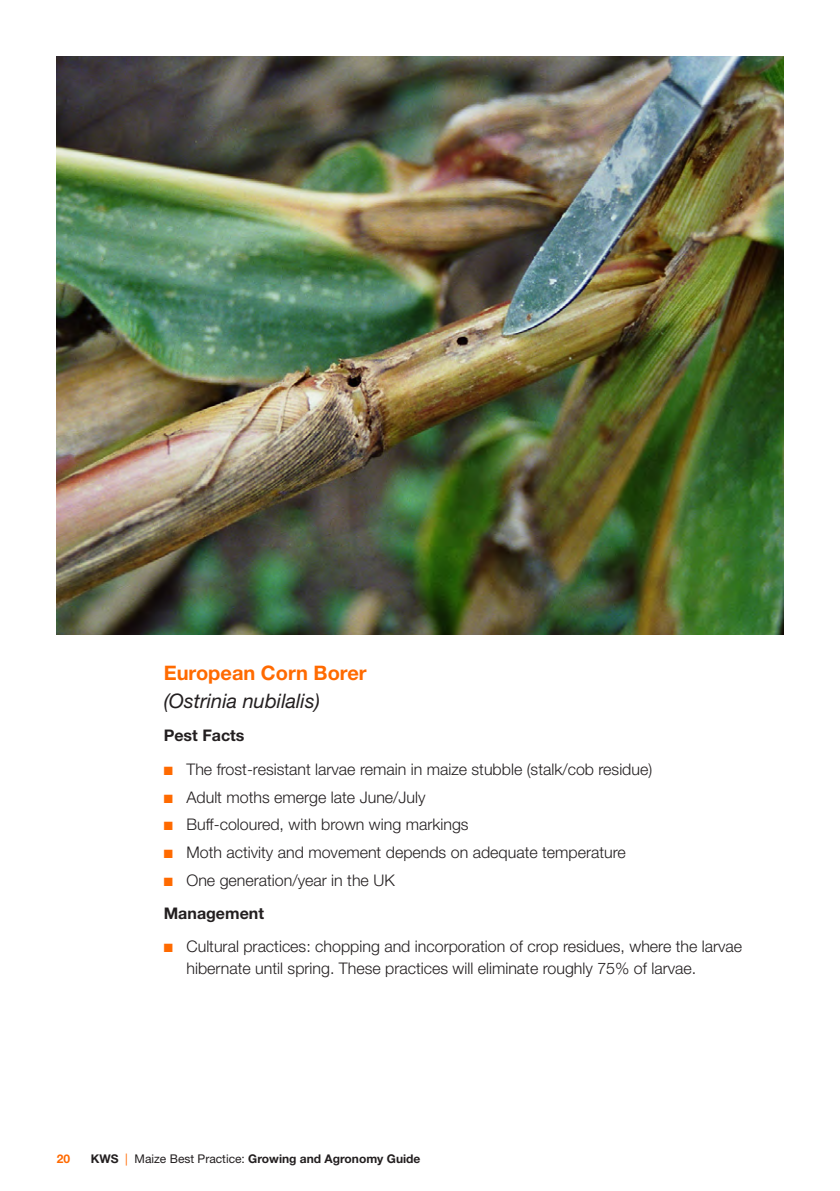
<style>
.page{position:relative;width:840px;height:1191px;background:#fff}
.page>*{position:absolute;margin:0;border:0;box-sizing:border-box;transform-origin:0 0}
.Body_Copy{font:italic 20px/28px "Helvetica Neue LT Std";color:#231f20}
.Bullets{font:300 16px/22px "Helvetica Neue LT Std";color:#231f20}
.Body_Copy-2{font:700 16px "Helvetica Neue LT Std";color:#231f20}
.t1{font:700 12px "Helvetica Neue LT Std";color:#231f20}
.t2{font:700 12px "Helvetica Neue LT Std";color:#ff6a00}
.s1{font-weight:700;font-style:normal;color:#ff6a00}
.s2{color:#ff6a00}
.s3{font-weight:400;color:#ff6a00}
.s4{font-weight:400}
</style>
<div class="page">
<hr style="left:839px;top:820px;width:1px;height:371px;background:#231f20">
<img style="left:57px;top:57px;width:725px;height:577px">
<p class="Body_Copy" style="left:164px;top:658px;width:204px"><span class="s1">European Corn Borer </span>(Ostrinia nubilalis)</p>
<p class="Body_Copy-2" style="left:164px;top:726px;width:82px">Pest Facts</p>
<p class="Bullets" style="left:164px;top:758px;width:489px"><span class="s2">■</span> The frost-resistant larvae remain in maize stubble (stalk/cob residue)</p>
<p class="Bullets" style="left:164px;top:785px;width:263px"><span class="s2">■</span> Adult moths emerge late June/July</p>
<p class="Bullets" style="left:164px;top:813px;width:306px"><span class="s2">■</span> Buff-coloured, with brown wing markings</p>
<p class="Bullets" style="left:164px;top:841px;width:463px"><span class="s2">■</span> Moth activity and movement depends on adequate temperature</p>
<p class="Bullets" style="left:164px;top:868px;width:232px"><span class="s2">■</span> One generation/year in the UK</p>
<p class="Body_Copy-2" style="left:164px;top:903px;width:102px">Management</p>
<p class="Bullets" style="left:186px;top:935px;width:557px;text-indent:-23px"><span class="s2">■</span> Cultural practices: chopping and incorporation of crop residues, where the larvae hibernate until spring. These practices will eliminate roughly 75% of larvae.</p>
<p class="t2" style="left:57px;top:1151px;width:15px">20</p>
<p class="t1" style="left:91px;top:1151px;width:331px">KWS <span class="s3">|</span> <span class="s4">Maize Best Practice:</span> Growing and Agronomy Guide</p>
</div>
